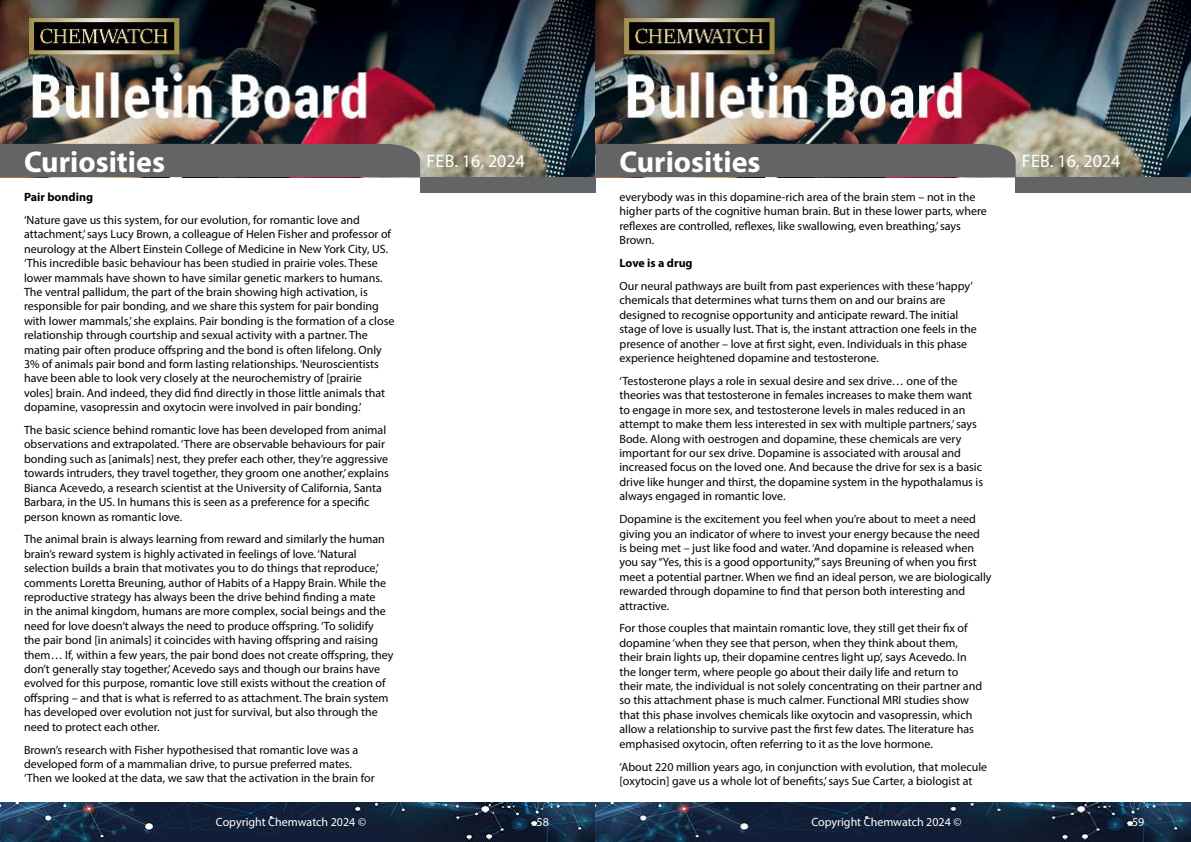
<style>
.page{position:relative;width:1191px;height:842px;background:#fff}
.page>*{position:absolute;margin:0;border:0;box-sizing:border-box;transform-origin:0 0}
.t1{font:700 30px "Myriad Pro";color:#fff}
.t2{font:18px "Myriad Pro";color:#fff}
.t3{font:12px/14.4px "Myriad Pro";color:#000}
.t4{font:12px "Myriad Pro";color:#fff}
.t5{font:700 12px "Myriad Pro";color:#000}
</style>
<div class="page">
<img style="left:0;top:0;width:1191px;height:177px">
<div style="left:420px;top:177px;width:175px;height:15px;background:#636466"></div>
<div style="left:1015px;top:177px;width:176px;height:15px;background:#636466"></div>
<div style="left:0;top:144px;width:420px;height:33px;background:#636466"></div>
<div style="left:595px;top:144px;width:420px;height:33px;background:#636466"></div>
<img style="left:0;top:802px;width:1191px;height:40px">
<h1 class="t1" style="left:24px;top:142px;width:142px">Curiosities</h1>
<h2 class="t2" style="left:426px;top:149px;width:100px">Feb. 16, 2024</h2>
<h1 class="t1" style="left:619px;top:142px;width:142px">Curiosities</h1>
<h2 class="t2" style="left:1022px;top:149px;width:100px">Feb. 16, 2024</h2>
<p class="t3" style="left:619px;top:190px;width:369px">everybody was in this dopamine-rich area of the brain stem – not in the higher parts of the cognitive human brain. But in these lower parts, where reflexes are controlled, reflexes, like swallowing, even breathing,’ says Brown.</p>
<p class="t5" style="left:619px;top:255px;width:75px">Love is a drug</p>
<p class="t3" style="left:619px;top:279px;width:359px">Our neural pathways are built from past experiences with these ‘happy’ chemicals that determines what turns them on and our brains are designed to recognise opportunity and anticipate reward. The initial stage of love is usually lust. That is, the instant attraction one feels in the presence of another – love at first sight, even. Individuals in this phase experience heightened dopamine and testosterone.</p>
<p class="t3" style="left:619px;top:374px;width:365px">‘Testosterone plays a role in sexual desire and sex drive… one of the theories was that testosterone in females increases to make them want to engage in more sex, and testosterone levels in males reduced in an attempt to make them less interested in sex with multiple partners,’ says Bode. Along with oestrogen and dopamine, these chemicals are very important for our sex drive. Dopamine is associated with arousal and increased focus on the loved one. And because the drive for sex is a basic drive like hunger and thirst, the dopamine system in the hypothalamus is always engaged in romantic love.</p>
<p class="t3" style="left:619px;top:512px;width:373px">Dopamine is the excitement you feel when you’re about to meet a need giving you an indicator of where to invest your energy because the need<br>is being met – just like food and water. ‘And dopamine is released when you say “Yes, this is a good opportunity,”’ says Breuning of when you first meet a potential partner. When we find an ideal person, we are biologically rewarded through dopamine to find that person both interesting and attractive.</p>
<p class="t3" style="left:619px;top:621px;width:364px">For those couples that maintain romantic love, they still get their fix of dopamine ‘when they see that person, when they think about them, their brain lights up, their dopamine centres light up’, says Acevedo. In the longer term, where people go about their daily life and return to their mate, the individual is not solely concentrating on their partner and so this attachment phase is much calmer. Functional MRI studies show that this phase involves chemicals like oxytocin and vasopressin, which allow a relationship to survive past the first few dates. The literature has emphasised oxytocin, often referring to it as the love hormone.</p>
<p class="t3" style="left:619px;top:759px;width:369px">‘About 220 million years ago, in conjunction with evolution, that molecule [oxytocin] gave us a whole lot of benefits,’ says Sue Carter, a biologist at</p>
<p class="t5" style="left:24px;top:189px;width:71px">Pair bonding</p>
<p class="t3" style="left:24px;top:213px;width:372px">‘Nature gave us this system, for our evolution, for romantic love and attachment,’ says Lucy Brown, a colleague of Helen Fisher and professor of neurology at the Albert Einstein College of Medicine in New York City, US. ‘This incredible basic behaviour has been studied in prairie voles. These lower mammals have shown to have similar genetic markers to humans.<br>The ventral pallidum, the part of the brain showing high activation, is responsible for pair bonding, and we share this system for pair bonding with lower mammals,’ she explains. Pair bonding is the formation of a close relationship through courtship and sexual activity with a partner. The mating pair often produce offspring and the bond is often lifelong. Only 3% of animals pair bond and form lasting relationships. ‘Neuroscientists have been able to look very closely at the neurochemistry of [prairie<br>voles] brain. And indeed, they did find directly in those little animals that dopamine, vasopressin and oxytocin were involved in pair bonding.’</p>
<p class="t3" style="left:24px;top:423px;width:366px">The basic science behind romantic love has been developed from animal observations and extrapolated. ‘There are observable behaviours for pair bonding such as [animals] nest, they prefer each other, they’re aggressive towards intruders, they travel together, they groom one another,’ explains Bianca Acevedo, a research scientist at the University of California, Santa Barbara, in the US. In humans this is seen as a preference for a specific person known as romantic love.</p>
<p class="t3" style="left:24px;top:532px;width:371px">The animal brain is always learning from reward and similarly the human brain’s reward system is highly activated in feelings of love. ‘Natural selection builds a brain that motivates you to do things that reproduce,’ comments Loretta Breuning, author of Habits of a Happy Brain. While the reproductive strategy has always been the drive behind finding a mate<br>in the animal kingdom, humans are more complex, social beings and the need for love doesn’t always the need to produce offspring. ‘To solidify the pair bond [in animals] it coincides with having offspring and raising them… If, within a few years, the pair bond does not create offspring, they don’t generally stay together,’ Acevedo says and though our brains have evolved for this purpose, romantic love still exists without the creation of offspring – and that is what is referred to as attachment. The brain system has developed over evolution not just for survival, but also through the need to protect each other.</p>
<p class="t3" style="left:24px;top:742px;width:352px">Brown’s research with Fisher hypothesised that romantic love was a developed form of a mammalian drive, to pursue preferred mates. ‘Then we looked at the data, we saw that the activation in the brain for</p>
<p class="t4" style="left:216px;top:815px;width:152px">Copyright Chemwatch 2024 ©</p>
<p class="t4" style="left:536px;top:815px;width:14px">58</p>
<p class="t4" style="left:811px;top:815px;width:152px">Copyright Chemwatch 2024 ©</p>
<p class="t4" style="left:1132px;top:815px;width:14px">59</p>
</div>
